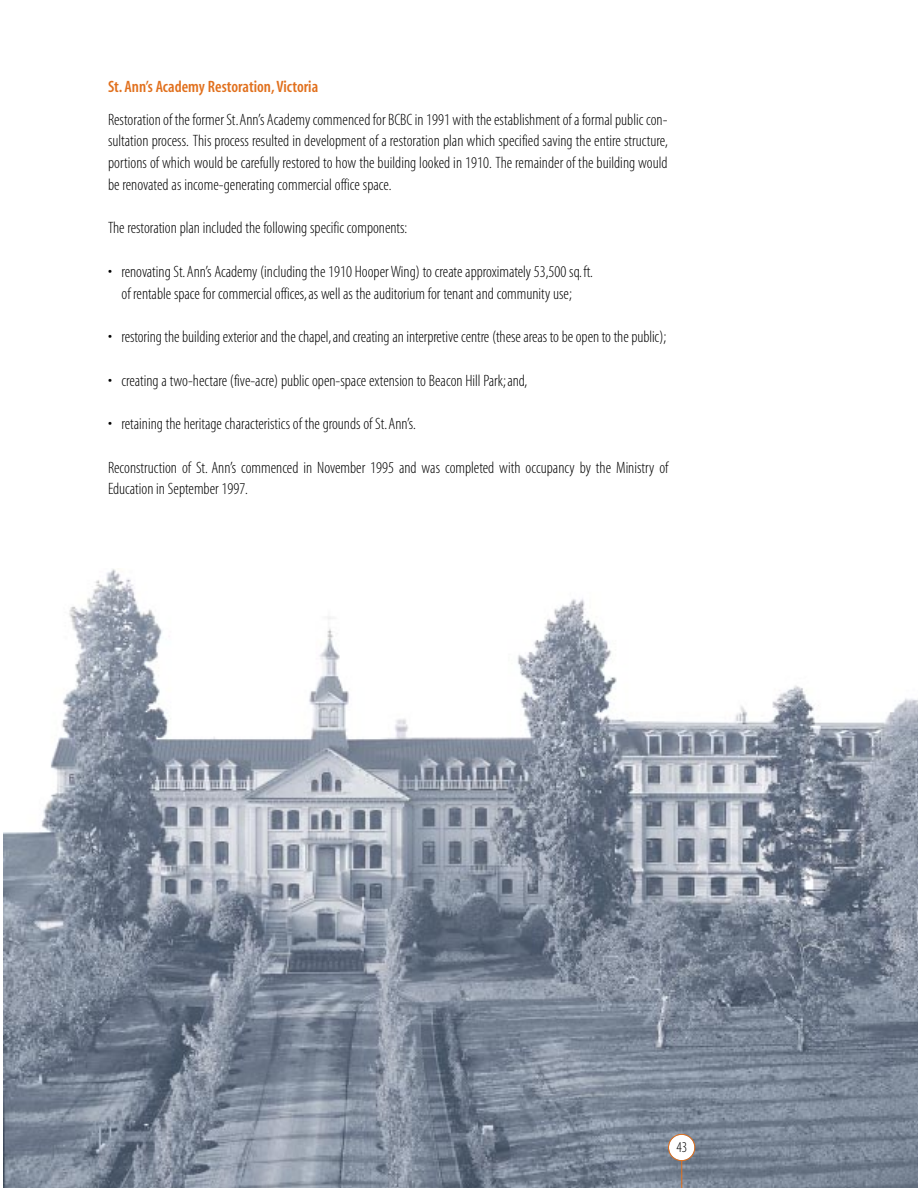
<style>
.page{position:relative;width:918px;height:1188px;background:#fff}
.page>*{position:absolute;margin:0;border:0;box-sizing:border-box;transform-origin:0 0}
.t1{font:16.5px/21.8px "Myriad MM 215 300";color:#000;text-align:justify}
.t2{font:16.5px "Myriad MM 565 300";color:#e1701d}
.t3{font:15px "Myriad MM 215 300";color:#000}
</style>
<div class="page">
<img style="left:4px;top:569px;width:914px;height:619px">
<div style="left:669px;top:1135px;width:25px;height:25px;background:#fff;border-radius:50%"></div>
<div style="left:668px;top:1134px;width:27px;height:27px;border:1px solid #e1701d;border-radius:50%"></div>
<svg style="left:681px;top:1160px;width:1px;height:28px"></svg>
<p class="t2" style="left:108px;top:81px;width:212px">St. Ann’s Academy Restoration,Victoria</p>
<p class="t1" style="left:108px;top:110px;width:561px">Restoration of the former St.Ann’s Academy commenced for BCBC in 1991 with the establishment of a formal public con&shy;sultation process. This process resulted in development of a restoration plan which specified saving the entire structure, portions of which would be carefully restored to how the building looked in 1910. The remainder of the building would be renovated as income-generating commercial office space.</p>
<p class="t1" style="left:108px;top:219px;width:301px">The restoration plan included the following specific components:</p>
<p class="t1" style="left:108px;top:262px;width:487px;text-align:center">• renovating St.Ann’s Academy (including the 1910 Hooper Wing) to create approximately 53,500 sq.ft. of rentable space for commercial offices,as well as the auditorium for tenant and community use;</p>
<p class="t1" style="left:108px;top:327px;width:560px">• restoring the building exterior and the chapel,and creating an interpretive centre (these areas to be open to the public);</p>
<p class="t1" style="left:108px;top:371px;width:421px">• creating a two-hectare (five-acre) public open-space extension to Beacon Hill Park;and,</p>
<p class="t1" style="left:108px;top:414px;width:310px">• retaining the heritage characteristics of the grounds of St.Ann’s.</p>
<p class="t1" style="left:108px;top:458px;width:562px">Reconstruction of St. Ann’s commenced in November 1995 and was completed with occupancy by the Ministry of<br>Education in September 1997.</p>
<p class="t3" style="left:676px;top:1141px;width:12px">43</p>
</div>
